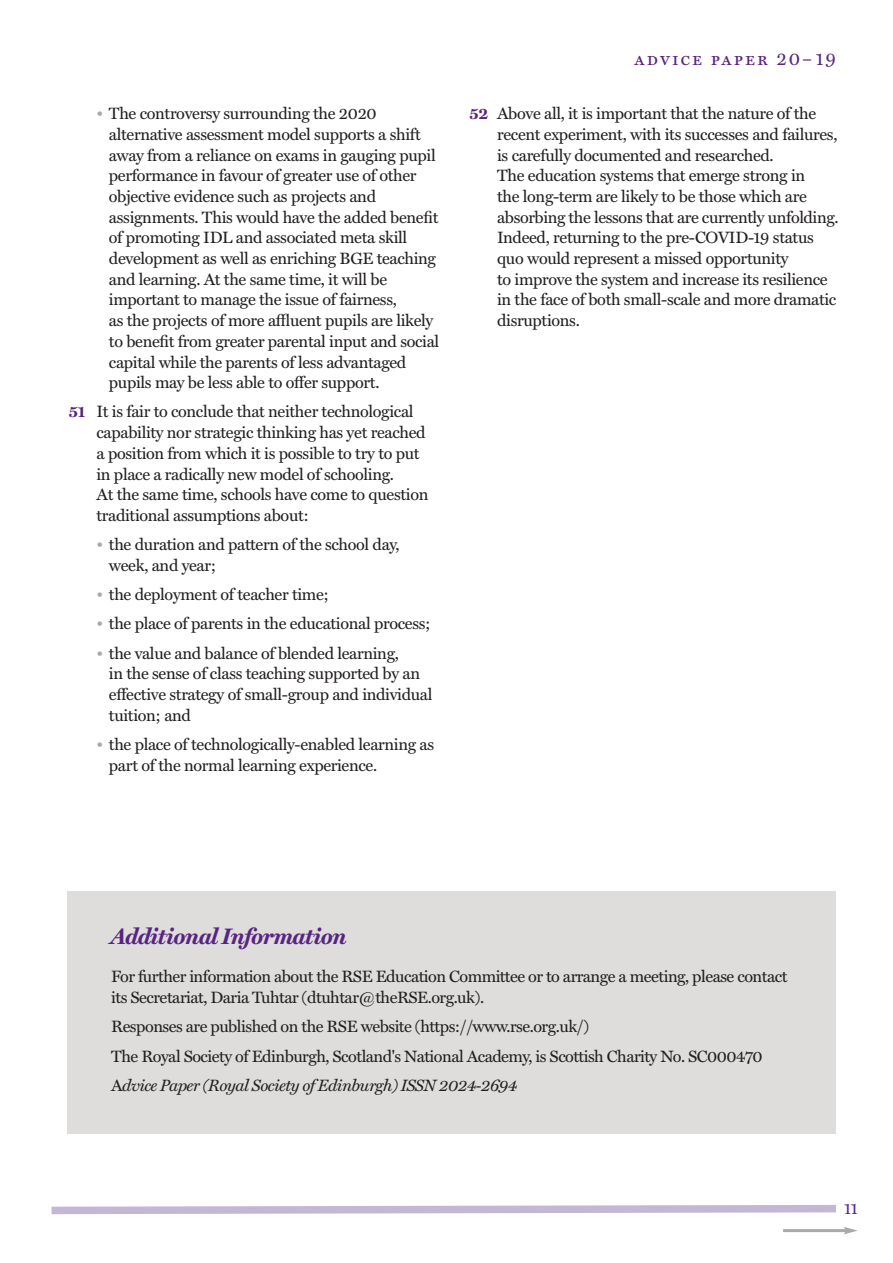
<style>
.page{position:relative;width:893px;height:1263px;background:#fff}
.page>*{position:absolute;margin:0;border:0;box-sizing:border-box;transform-origin:0 0}
.t1{font:italic 700 22.5px "Miller Text";letter-spacing:-.03em;color:#582482}
.t2{font:18.45px "Miller Text Roman SC";letter-spacing:.105em;color:#582482}
.t3{font:16.5px/20.7px "Miller Text";letter-spacing:-.02em;color:#231f20}
.t4{font:16.5px "Miller Text";color:#582482}
.s1{color:#aba8a6}
.s2{font-weight:700;color:#582482}
.s3{font-style:italic}
</style>
<div class="page">
<svg style="left:51px;top:1205px;width:785px;height:10px"></svg>
<hr style="left:783px;top:1229px;width:63px;height:3px;background:#aba8a6">
<svg style="left:844px;top:1227px;width:14px;height:7px"></svg>
<div style="left:68px;top:891px;width:768px;height:243px;background:#dedddc"></div>
<p class="t3" style="left:109px;top:103px;width:332px;text-indent:-12px"><span class="s1">•</span> The controversy surrounding the 2020 alternative assessment model supports a shift away from a reliance on exams in gauging pupil performance in favour of greater use of other objective evidence such as projects and assignments. This would have the added benefit of promoting IDL and associated meta skill development as well as enriching BGE teaching and learning. At the same time, it will be important to manage the issue of fairness,<br>as the projects of more affluent pupils are likely to benefit from greater parental input and social capital while the parents of less advantaged pupils may be less able to offer support.</p>
<p class="t3" style="left:96px;top:401px;width:333px;text-indent:-28px"><span class="s2">51</span> It is fair to conclude that neither technological capability nor strategic thinking has yet reached a position from which it is possible to try to put in place a radically new model of schooling.<br>At the same time, schools have come to question traditional assumptions about:</p>
<p class="t3" style="left:109px;top:534px;width:292px;text-indent:-12px"><span class="s1">•</span> the duration and pattern of the school day, week, and year;</p>
<p class="t3" style="left:96px;top:584px;width:234px"><span class="s1">•</span> the deployment of teacher time;</p>
<p class="t3" style="left:96px;top:613px;width:336px"><span class="s1">•</span> the place of parents in the educational process;</p>
<p class="t3" style="left:109px;top:642px;width:325px;text-indent:-12px"><span class="s1">•</span> the value and balance of blended learning,<br>in the sense of class teaching supported by an effective strategy of small-group and individual tuition; and</p>
<p class="t3" style="left:109px;top:734px;width:327px;text-indent:-12px"><span class="s1">•</span> the place of technologically-enabled learning as part of the normal learning experience.</p>
<p class="t2" style="left:635px;top:48px;width:203px">advice paper 20–19</p>
<p class="t3" style="left:497px;top:103px;width:343px;text-indent:-28px"><span class="s2">52</span> Above all, it is important that the nature of the recent experiment, with its successes and failures, is carefully documented and researched.<br>The education systems that emerge strong in<br>the long-term are likely to be those which are absorbing the lessons that are currently unfolding.<br>Indeed, returning to the pre-COVID-19 status quo would represent a missed opportunity<br>to improve the system and increase its resilience in the face of both small-scale and more dramatic disruptions.</p>
<h1 class="t1" style="left:111px;top:922px;width:237px">Additional Information</h1>
<p class="t3" style="left:111px;top:965px;width:678px">For further information about the RSE Education Committee or to arrange a meeting, please contact its Secretariat, Daria Tuhtar (dtuhtar@theRSE.org.uk).</p>
<p class="t3" style="left:111px;top:1011px;width:653px;line-height:29.5px">Responses are published on the RSE website (https://www.rse.org.uk/)<br>The Royal Society of Edinburgh, Scotland's National Academy, is Scottish Charity No. SC000470<br>A<span class="s3">dvice Paper (Royal Society of Edinburgh) ISSN 2024-2694</span></p>
<p class="t4" style="left:844px;top:1199px;width:15px">11</p>
</div>
